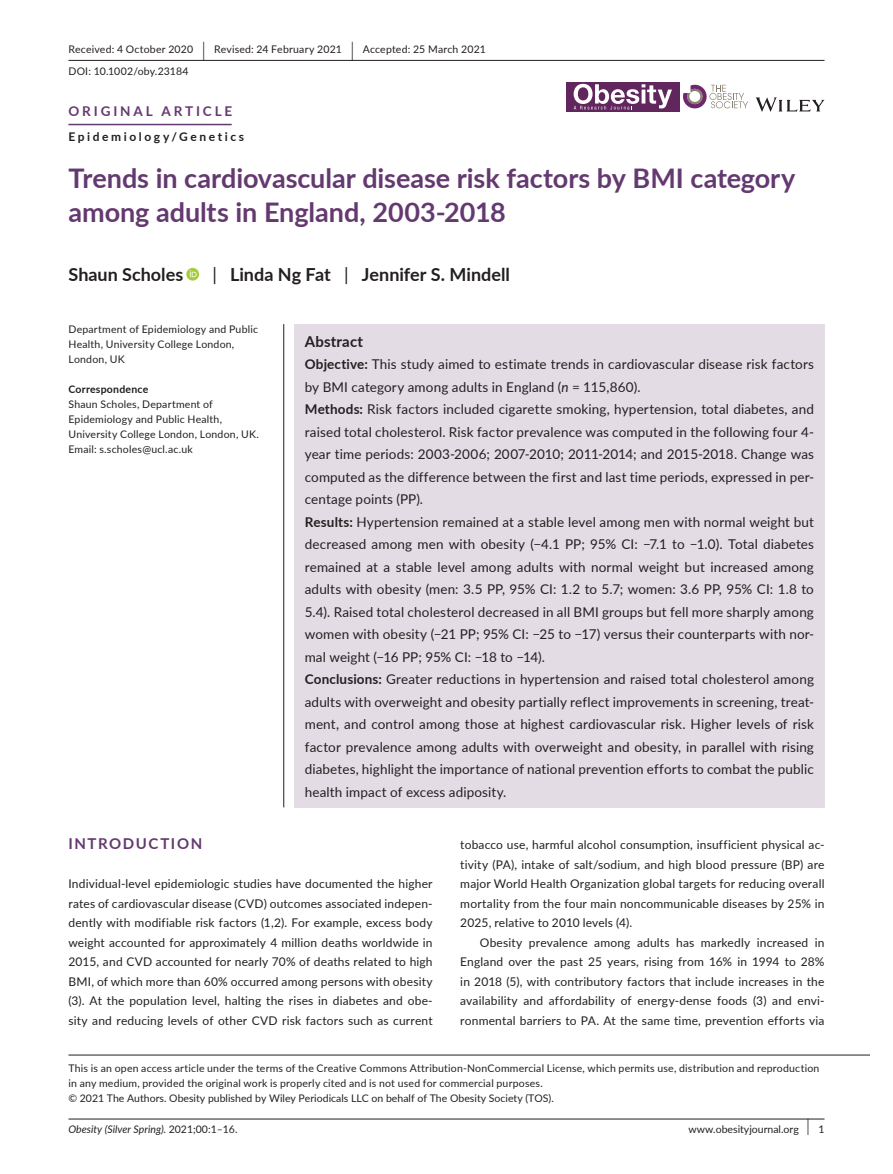
<style>
.page{position:relative;width:893px;height:1174px;background:#fff}
.page>*{position:absolute;margin:0;border:0;box-sizing:border-box;transform-origin:0 0}
.t1{font:700 27px/34.5px "Lato";letter-spacing:-.005em;color:#643970}
.t2{font:700 18px "Lato";color:#231f20}
.t3{font:700 15px "Lato";letter-spacing:.105em;color:#643970}
.t4{font:700 15px "Lato";letter-spacing:.015em;color:#231f20}
.t5{font:13.5px/22.5px "Lato";letter-spacing:.01em;color:#231f20}
.t6{font:700 13.5px "Lato";letter-spacing:.215em;color:#643970}
.t7{font:12px/19.5px "Lato";letter-spacing:.015em;color:#231f20;text-align:justify}
.t8{font:700 12px "Lato";letter-spacing:.215em;color:#231f20}
.t9{font:10.5px/15px "Lato";letter-spacing:.02em;color:#231f20}
.t10{font:italic 10.5px "Lato";color:#231f20}
.t11{font:10.5px "Lato";color:#231f20}
.t12{font:700 10.5px "Lato";letter-spacing:.02em;color:#231f20}
.s1{font-size:19.65px}
.s2{font-weight:400}
.s3{font-weight:700}
.s4{font-style:italic}
.s5{font-style:normal}
.s6{font-size:17.4px}
</style>
<div class="page">
<hr style="left:68px;top:1118px;width:756px;height:1px;background:#231f20">
<svg style="left:756px;top:97px;width:68px;height:15px"></svg>
<div style="left:566px;top:82px;width:114px;height:30px;background:#61265d"></div>
<svg style="left:574px;top:84px;width:98px;height:26px"></svg>
<svg style="left:683px;top:85px;width:65px;height:24px"></svg>
<hr style="left:68px;top:60px;width:756px;height:1px;background:#231f20">
<hr style="left:68px;top:124px;width:164px;height:1px;background:#643970">
<svg style="left:186px;top:268px;width:13px;height:12px"></svg>
<svg style="left:190px;top:270px;width:7px;height:7px"></svg>
<div style="left:294px;top:324px;width:530px;height:483px;background:#e3dce5"></div>
<hr style="left:283px;top:324px;width:1px;height:483px;background:#231f20">
<hr style="left:68px;top:1054px;width:802px;height:1px;background:#231f20">
<p class="t9" style="left:68px;top:38px;width:419px;line-height:21.8px">Received: 4 October 2020 <span class="s1">|</span> Revised: 24 February 2021 <span class="s1">|</span> Accepted: 25 March 2021<br>DOI: 10.1002/oby.23184</p>
<p class="t6" style="left:68px;top:101px;width:165px">ORIGINAL ARTICLE</p>
<p class="t8" style="left:68px;top:128px;width:177px">Epidemiology/Genetics</p>
<h1 class="t1" style="left:68px;top:159px;width:728px">Trends in cardiovascular disease risk factors by BMI category among adults in England, 2003-2018</h1>
<h2 class="t2" style="left:68px;top:261px;width:116px">Shaun Scholes</h2>
<h2 class="t2" style="left:213px;top:261px;width:299px"><span class="s2">|</span> Linda Ng Fat <span class="s2">|</span> Jennifer S. Mindell</h2>
<p class="t9" style="left:68px;top:321px;width:191px">Department of Epidemiology and Public<br>Health, University College London,<br>London, UK</p>
<p class="t12" style="left:68px;top:381px;width:81px">Correspondence</p>
<p class="t9" style="left:68px;top:396px;width:192px">Shaun Scholes, Department of Epidemiology and Public Health, University College London, London, UK.<br>Email: s.scholes@ucl.ac.uk</p>
<p class="t4" style="left:305px;top:330px;width:60px">Abstract</p>
<p class="t5" style="left:305px;top:352px;width:511px"><span class="s3">Objective:</span> This study aimed to estimate trends in cardiovascular disease risk factors by BMI category among adults in England (<span class="s4">n</span> = 115,860).<br><span class="s3">Methods:</span> Risk factors included cigarette smoking, hypertension, total diabetes, and raised total cholesterol. Risk factor prevalence was computed in the following four 4- year time periods: 2003-2006; 2007-2010; 2011-2014; and 2015-2018. Change was computed as the difference between the first and last time periods, expressed in per&shy;centage points (PP).<br><span class="s3">Results:</span> Hypertension remained at a stable level among men with normal weight but decreased among men with obesity (−4.1 PP; 95% CI: −7.1 to −1.0). Total diabetes remained at a stable level among adults with normal weight but increased among adults with obesity (men: 3.5 PP, 95% CI: 1.2 to 5.7; women: 3.6 PP, 95% CI: 1.8 to 5.4). Raised total cholesterol decreased in all BMI groups but fell more sharply among women with obesity (−21 PP; 95% CI: −25 to −17) versus their counterparts with nor&shy;mal weight (−16 PP; 95% CI: −18 to −14).<br><span class="s3">Conclusions:</span> Greater reductions in hypertension and raised total cholesterol among adults with overweight and obesity partially reflect improvements in screening, treat&shy;ment, and control among those at highest cardiovascular risk. Higher levels of risk factor prevalence among adults with overweight and obesity, in parallel with rising diabetes, highlight the importance of national prevention efforts to combat the public health impact of excess adiposity.</p>
<p class="t3" style="left:68px;top:833px;width:135px">INTRODUCTION</p>
<p class="t7" style="left:68px;top:873px;width:366px">Individual-level epidemiologic studies have documented the higher rates of cardiovascular disease (CVD) outcomes associated indepen&shy;dently with modifiable risk factors (1,2). For example, excess body weight accounted for approximately 4 million deaths worldwide in 2015, and CVD accounted for nearly 70% of deaths related to high BMI, of which more than 60% occurred among persons with obesity (3). At the population level, halting the rises in diabetes and obe&shy;sity and reducing levels of other CVD risk factors such as current</p>
<p class="t7" style="left:460px;top:834px;width:366px">tobacco use, harmful alcohol consumption, insufficient physical ac&shy;tivity (PA), intake of salt/sodium, and high blood pressure (BP) are major World Health Organization global targets for reducing overall mortality from the four main noncommunicable diseases by 25% in 2025, relative to 2010 levels (4).</p>
<p class="t7" style="left:460px;top:932px;width:366px;text-indent:20px">Obesity prevalence among adults has markedly increased in England over the past 25 years, rising from 16% in 1994 to 28% in 2018 (5), with contributory factors that include increases in the availability and affordability of energy-dense foods (3) and envi&shy;ronmental barriers to PA. At the same time, prevention efforts via</p>
<p class="t9" style="left:68px;top:1060px;width:752px">This is an open access article under the terms of the Creative Commons Attribution-NonCommercial License, which permits use, distribution and reproduction in any medium, provided the original work is properly cited and is not used for commercial purposes.<br>© 2021 The Authors. Obesity published by Wiley Periodicals LLC on behalf of The Obesity Society (TOS).</p>
<p class="t10" style="left:68px;top:1121px;width:171px">Obesity (Silver Spring). <span class="s5">2021;00:1–16.</span></p>
<p class="t11" style="left:688px;top:1121px;width:137px">www.obesityjournal.org <span class="s6">|</span> 1</p>
</div>
